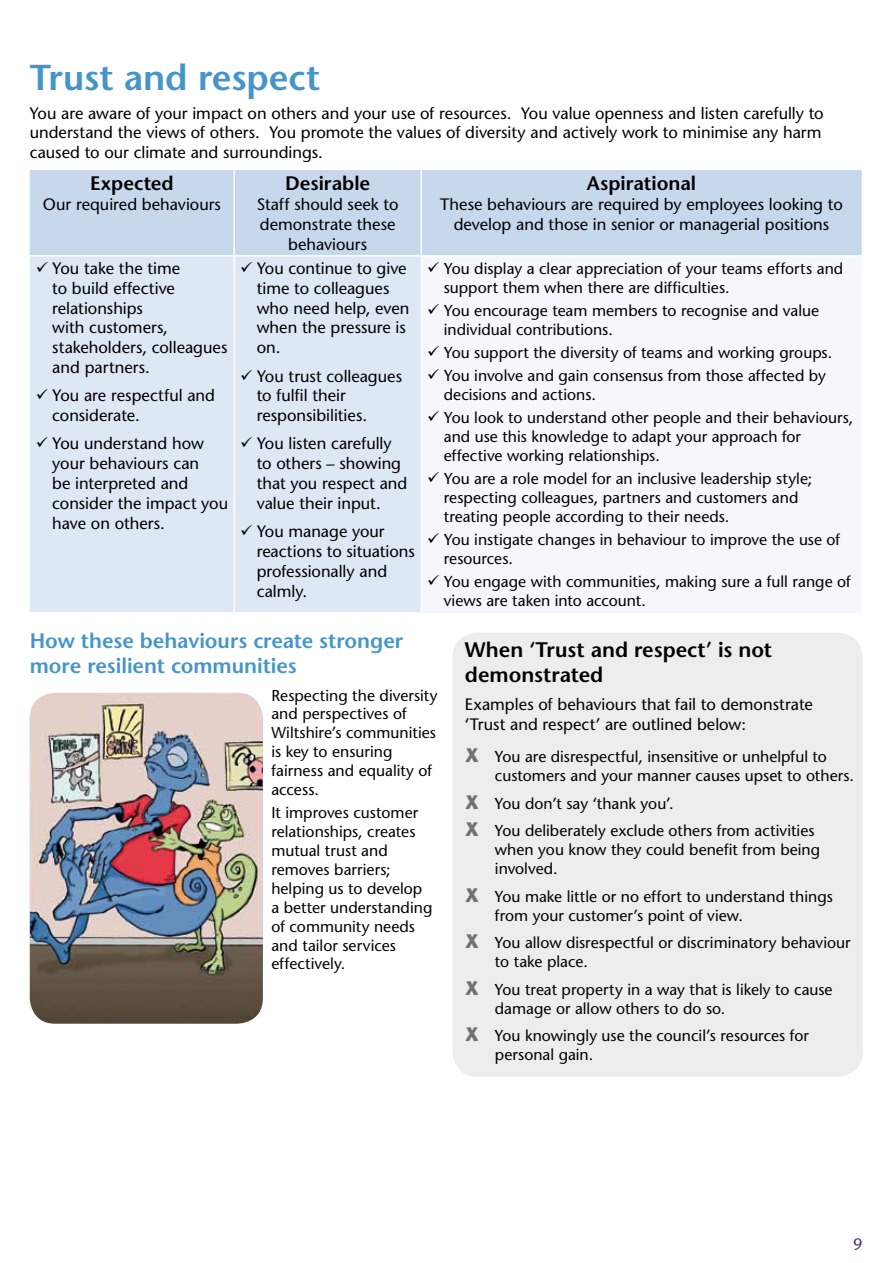
<style>
.page{position:relative;width:893px;height:1263px;background:#fff}
.page>*{position:absolute;margin:0;border:0;box-sizing:border-box;transform-origin:0 0}
.t1{font:600 36px "Stone Sans Std";letter-spacing:-.005em;color:#4695ca}
.t2{font:600 21px/25.2px "Stone Sans Std";letter-spacing:-.005em;color:#4695ca}
.t3{font:600 21px/25.2px "Stone Sans Std";color:#000}
.t4{font:600 19.5px "Stone Sans Std";color:#000}
.t5{font:500 16.5px/19.8px "Stone Sans Std";color:#000}
.t6{font:500 16.5px "Stone Sans Std";color:#553775}
.t7{font:500 15.75px/18.9px "Stone Sans Std";color:#000}
.s1{font-weight:700;font-size:19.5px;color:#707172}
</style>
<div class="page">
<div style="left:452px;top:633px;width:411px;height:444px;background:#eceded;border-radius:26px"></div>
<div style="left:30px;top:170px;width:832px;height:85px;background:#c7d8ec"></div>
<div style="left:30px;top:257px;width:391px;height:355px;background:#dee7f4"></div>
<div style="left:421px;top:256px;width:441px;height:356px;background:#f4f7fb"></div>
<hr style="left:233px;top:170px;width:2px;height:85px;background:#fff">
<hr style="left:421px;top:170px;width:1px;height:85px;background:#fff">
<hr style="left:233px;top:257px;width:2px;height:355px;background:#fff">
<hr style="left:421px;top:255px;width:441px;height:2px;background:#fff">
<hr style="left:421px;top:257px;width:1px;height:355px;background:#fff">
<img style="left:30px;top:693px;width:233px;height:331px">
<h1 class="t1" style="left:30px;top:56px;width:292px">Trust and respect</h1>
<p class="t5" style="left:30px;top:103px;width:795px">You are aware of your impact on others and your use of resources. You value openness and listen carefully to understand the views of others. You promote the values of diversity and actively work to minimise any harm caused to our climate and surroundings.</p>
<p class="t4" style="left:90px;top:172px;width:85px">Expected</p>
<p class="t5" style="left:43px;top:195px;width:180px">Our required behaviours</p>
<p class="t4" style="left:285px;top:172px;width:87px">Desirable</p>
<p class="t5" style="left:257px;top:195px;width:143px;text-align:center">Staff should seek to demonstrate these behaviours</p>
<p class="t4" style="left:587px;top:172px;width:111px">Aspirational</p>
<p class="t5" style="left:440px;top:195px;width:404px;text-align:center">These behaviours are required by employees looking to develop and those in senior or managerial positions</p>
<p class="t5" style="left:52px;top:258px;width:177px;text-indent:-16px">✓ You take the time<br>to build effective relationships<br>with customers, stakeholders, colleagues and partners.</p>
<p class="t5" style="left:52px;top:386px;width:164px;text-indent:-16px">✓ You are respectful and considerate.</p>
<p class="t5" style="left:52px;top:434px;width:177px;text-indent:-16px">✓ You understand how your behaviours can<br>be interpreted and consider the impact you have on others.</p>
<p class="t5" style="left:257px;top:258px;width:154px;text-indent:-16px">✓ You continue to give time to colleagues who need help, even when the pressure is on.</p>
<p class="t5" style="left:257px;top:366px;width:147px;text-indent:-16px">✓ You trust colleagues to fulfil their responsibilities.</p>
<p class="t5" style="left:257px;top:434px;width:152px;text-indent:-16px">✓ You listen carefully to others – showing that you respect and value their input.</p>
<p class="t5" style="left:257px;top:521px;width:160px;text-indent:-16px">✓ You manage your reactions to situations professionally and calmly.</p>
<p class="t7" style="left:444px;top:259px;width:401px;text-indent:-17px">✓ You display a clear appreciation of your teams efforts and support them when there are difficulties.</p>
<p class="t7" style="left:444px;top:301px;width:377px;text-indent:-17px">✓ You encourage team members to recognise and value individual contributions.</p>
<p class="t7" style="left:427px;top:343px;width:406px">✓ You support the diversity of teams and working groups.</p>
<p class="t7" style="left:444px;top:366px;width:384px;text-indent:-17px">✓ You involve and gain consensus from those affected by decisions and actions.</p>
<p class="t7" style="left:444px;top:408px;width:411px;text-indent:-17px">✓ You look to understand other people and their behaviours, and use this knowledge to adapt your approach for effective working relationships.</p>
<p class="t7" style="left:444px;top:469px;width:370px;text-indent:-17px">✓ You are a role model for an inclusive leadership style; respecting colleagues, partners and customers and treating people according to their needs.</p>
<p class="t7" style="left:444px;top:530px;width:398px;text-indent:-17px">✓ You instigate changes in behaviour to improve the use of resources.</p>
<p class="t7" style="left:444px;top:572px;width:409px;text-indent:-17px">✓ You engage with communities, making sure a full range of views are taken into account.</p>
<h2 class="t2" style="left:30px;top:628px;width:375px">How these behaviours create stronger more resilient communities</h2>
<p class="t7" style="left:271px;top:686px;width:168px">Respecting the diversity and perspectives of<br>Wiltshire’s communities is key to ensuring fairness and equality of access.</p>
<p class="t7" style="left:271px;top:803px;width:162px">It improves customer relationships, creates mutual trust and removes barriers; helping us to develop a better understanding of community needs and tailor services effectively.</p>
<h2 class="t3" style="left:465px;top:637px;width:309px">When ‘Trust and respect’ is not demonstrated</h2>
<p class="t5" style="left:465px;top:695px;width:349px">Examples of behaviours that fail to demonstrate ‘Trust and respect’ are outlined below:</p>
<p class="t7" style="left:495px;top:747px;width:361px;text-indent:-30px"><span class="s1">X</span> You are disrespectful, insensitive or unhelpful to customers and your manner causes upset to others.</p>
<p class="t7" style="left:465px;top:789px;width:351px;line-height:27.6px"><span class="s1">X</span> You don’t say ‘thank you’.<br><span class="s1">X</span> You deliberately exclude others from activities</p>
<p class="t7" style="left:495px;top:840px;width:327px">when you know they could benefit from being involved.</p>
<p class="t7" style="left:495px;top:887px;width:339px;text-indent:-30px"><span class="s1">X</span> You make little or no effort to understand things from your customer’s point of view.</p>
<p class="t7" style="left:495px;top:933px;width:357px;text-indent:-30px"><span class="s1">X</span> You allow disrespectful or discriminatory behaviour to take place.</p>
<p class="t7" style="left:495px;top:980px;width:339px;text-indent:-30px"><span class="s1">X</span> You treat property in a way that is likely to cause damage or allow others to do so.</p>
<p class="t7" style="left:495px;top:1026px;width:315px;text-indent:-30px"><span class="s1">X</span> You knowingly use the council’s resources for personal gain.</p>
<p class="t6" style="left:853px;top:1235px;width:11px">9</p>
</div>
